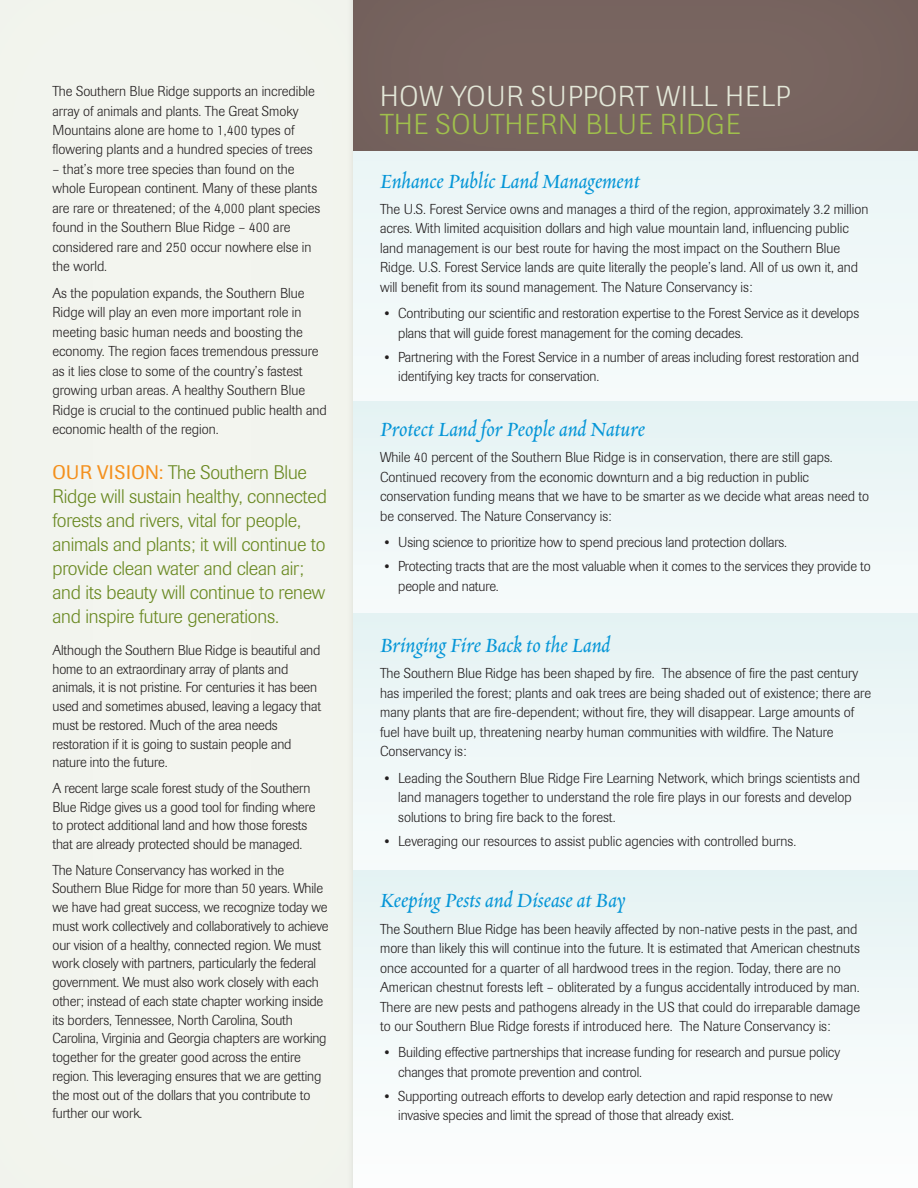
<style>
.page{position:relative;width:918px;height:1188px;background:#fff}
.page>*{position:absolute;margin:0;border:0;box-sizing:border-box;transform-origin:0 0}
.t1{font:300 28.5px "Imago";letter-spacing:.03em;color:#e3e7d8}
.t2{font:300 28.5px "Imago";letter-spacing:.03em;color:#a0c04c}
.t3{font:italic 22.5px "Oakleaf";color:#0696d7}
.t4{font:300 19.5px/24px "Imago";letter-spacing:-.01em;color:#6a8922}
.t5{font:300 14.25px/19.5px "Imago";color:#231f20}
.s1{font-weight:400;color:#f4901d}
.s2{font-weight:500;font-size:13.5px}
</style>
<div class="page">
<div style="left:0;top:0;width:358px;height:1188px;background:#f2f4ee"></div>
<div style="left:354px;top:151px;width:564px;height:479px;background:#eff7f8"></div>
<div style="left:354px;top:614px;width:564px;height:574px;background:#eef7f8"></div>
<div style="left:354px;top:870px;width:564px;height:318px;background:linear-gradient(to right,#f2f8f9,#f2f8f9)"></div>
<div style="left:354px;top:0;width:564px;height:152px;background:#77645f"></div>
<hr style="left:917px;top:820px;width:1px;height:368px;background:#fff">
<p class="t5" style="left:52px;top:82px;width:264px">The Southern Blue Ridge supports an incredible array of animals and plants. The Great Smoky Mountains alone are home to 1,400 types of flowering plants and a hundred species of trees</p>
<p class="t5" style="left:52px;top:160px;width:269px">– that’s more tree species than found on the whole European continent. Many of these plants are rare or threatened; of the 4,000 plant species found in the Southern Blue Ridge – 400 are considered rare and 250 occur nowhere else in the world.</p>
<p class="t5" style="left:52px;top:283px;width:276px">As the population expands, the Southern Blue Ridge will play an even more important role in meeting basic human needs and boosting the economy. The region faces tremendous pressure as it lies close to some of the country’s fastest growing urban areas. A healthy Southern Blue Ridge is crucial to the continued public health and economic health of the region.</p>
<p class="t4" style="left:52px;top:460px;width:276px"><span class="s1">OUR VIS ION :</span> The Southern Blue Ridge will sustain healthy, connected forests and rivers, vital for people, animals and plants; it will continue to provide clean water and clean air; and its beauty will continue to renew and inspire future generations.</p>
<p class="t5" style="left:52px;top:641px;width:270px;line-height:18.8px">Although the Southern Blue Ridge is beautiful and home to an extraordinary array of plants and animals, it is not pristine. For centuries it has been used and sometimes abused, leaving a legacy that must be restored. Much of the area needs restoration if it is going to sustain people and nature into the future.</p>
<p class="t5" style="left:52px;top:779px;width:265px;line-height:18.8px">A recent large scale forest study of the Southern Blue Ridge gives us a good tool for finding where to protect additional land and how those forests that are already protected should be managed.</p>
<p class="t5" style="left:52px;top:860px;width:278px;line-height:18.8px">The N ature Conservancy has worked in the Southern Blue Ridge for more than 50 years. While we have had great success, we recognize today we must work collectively and collaboratively to achieve our vision of a healthy, connected region. We must work closely with partners, particularly the federal government. We must also work closely with each other; instead of each state chapter working inside its borders, Tennessee, N orth Carolina, South Carolina, Virginia and Georgia chapters are working together for the greater good across the entire region. This leveraging ensures that we are getting the most out of the dollars that you contribute to further our work.</p>
<h1 class="t1" style="left:380px;top:80px;width:409px">How Your Support Will Help</h1>
<h1 class="t2" style="left:380px;top:108px;width:362px">th e South ern Blue Ridge</h1>
<h2 class="t3" style="left:380px;top:166px;width:261px">Enhance Public Land Management</h2>
<p class="t5" style="left:380px;top:199px;width:490px">The U .S. Forest Service owns and manages a third of the region, approximately 3.2 million acres. With limited acquisition dollars and high value mountain land, influencing public land management is our best route for having the most impact on the Southern Blue Ridge. U .S. Forest Service lands are quite literally the people’s land. All of us own it, and will benefit from its sound management. The Nature Conservancy is:</p>
<p class="t5" style="left:398px;top:304px;width:462px;text-indent:-14px"><span class="s2">•</span> Contributing our scientific and restoration expertise to the Forest Service as it develops plans that will guide forest management for the coming decades.</p>
<p class="t5" style="left:398px;top:347px;width:462px;text-indent:-14px"><span class="s2">•</span> Partnering with the Forest Service in a number of areas including forest restoration and identifying key tracts for conservation.</p>
<h2 class="t3" style="left:380px;top:414px;width:266px">Protect Land for People and Nature</h2>
<p class="t5" style="left:380px;top:448px;width:491px">While 40 percent of the Southern Blue Ridge is in conservation, there are still gaps.<br>Continued recovery from the economic downturn and a big reduction in public conservation funding means that we have to be smarter as we decide what areas need to be conserved. The Nature Conservancy is:</p>
<p class="t5" style="left:385px;top:533px;width:404px"><span class="s2">•</span> Using science to prioritize how to spend precious land protection dollars.</p>
<p class="t5" style="left:398px;top:557px;width:474px;text-indent:-14px"><span class="s2">•</span> Protecting tracts that are the most valuable when it comes to the services they provide to people and nature.</p>
<h2 class="t3" style="left:380px;top:631px;width:232px">Bringing Fire Back to the Land</h2>
<p class="t5" style="left:380px;top:664px;width:492px">The Southern Blue Ridge has been shaped by fire. The absence of fire the past century has imperiled the forest; plants and oak trees are being shaded out of existence; there are many plants that are fire-dependent; without fire, they will disappear. Large amounts of fuel have built up, threatening nearby human communities with wildfire. The Nature Conservancy is:</p>
<p class="t5" style="left:398px;top:768px;width:463px;text-indent:-13px"><span class="s2">•</span> Leading the Southern Blue Ridge Fire Learning N etwork, which brings scientists and land managers together to understand the role fire plays in our forests and develop solutions to bring fire back to the forest.</p>
<p class="t5" style="left:385px;top:831px;width:413px"><span class="s2">•</span> Leveraging our resources to assist public agencies with controlled burns.</p>
<h2 class="t3" style="left:380px;top:886px;width:247px">Keeping Pests and Disease at Bay</h2>
<p class="t5" style="left:380px;top:919px;width:482px">The Southern Blue Ridge has been heavily affected by non-native pests in the past, and more than likely this will continue into the future. It is estimated that American chestnuts once accounted for a quarter of all hardwood trees in the region. Today, there are no American chestnut forests left – obliterated by a fungus accidentally introduced by man.<br>There are new pests and pathogens already in the U S that could do irreparable damage to our Southern Blue Ridge forests if introduced here. The Nature Conservancy is:</p>
<p class="t5" style="left:398px;top:1043px;width:444px;text-indent:-14px"><span class="s2">•</span> Building effective partnerships that increase funding for research and pursue policy changes that promote prevention and control.</p>
<p class="t5" style="left:398px;top:1087px;width:436px;text-indent:-14px"><span class="s2">•</span> Supporting outreach efforts to develop early detection and rapid response to new invasive species and limit the spread of those that already exist.</p>
</div>
